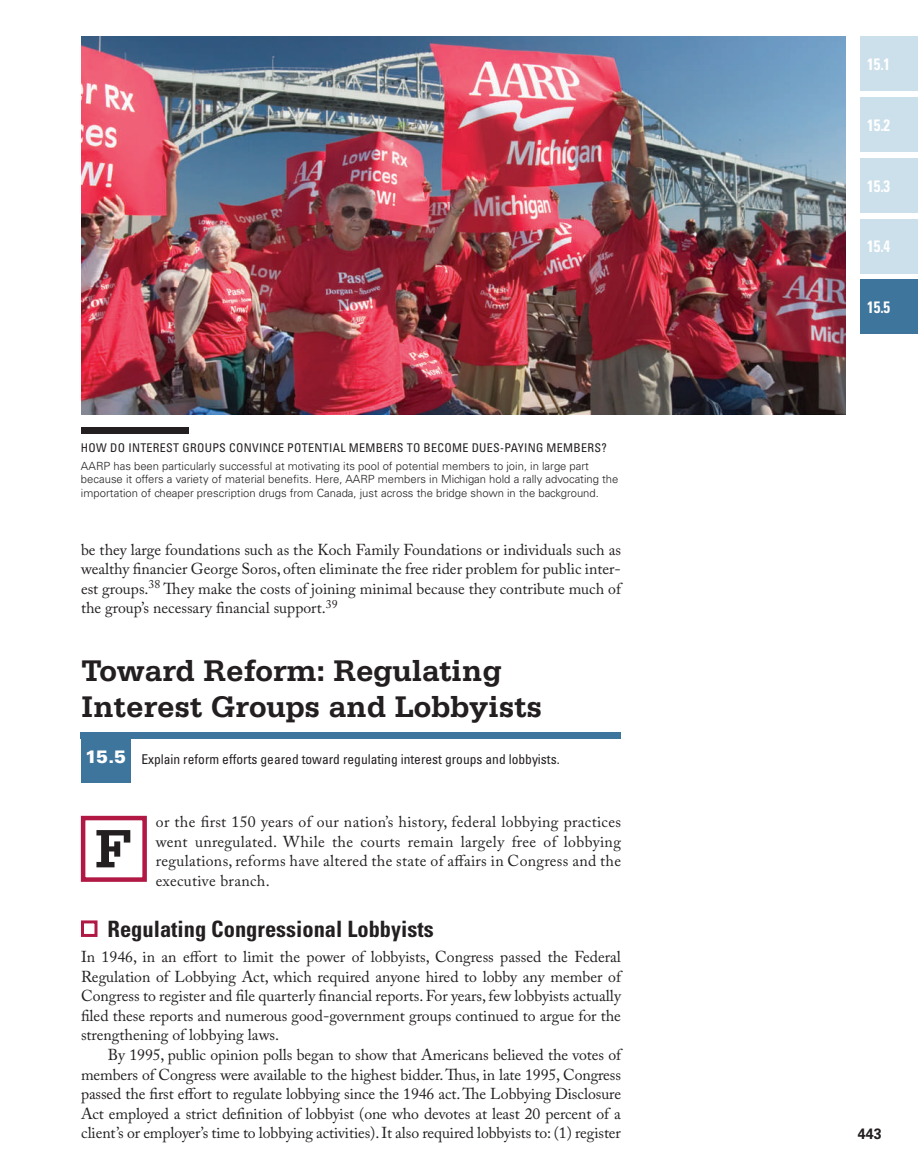
<style>
.page{position:relative;width:918px;height:1175px;background:#fff}
.page>*{position:absolute;margin:0;border:0;box-sizing:border-box;transform-origin:0 0}
.t1{font:700 57px "Serifa Std";color:#231f20}
.t2{font:700 31.5px/36px "Serifa Std";letter-spacing:-.005em;color:#231f20}
.t3{font:700 condensed 22.5px "Univers LT Std";color:#231f20}
.t4{font:700 condensed 16.5px "Univers LT Std";color:#fff;scale:.9 1}
.t5{font:15.75px/19.5px "Adobe Caslon Pro";color:#231f20;text-align:justify}
.t6{font:700 15px "Univers LT Std";color:#231f20;scale:.95 1}
.t7{font:condensed 13.5px "Univers LT Std";color:#231f20}
.t8{font:condensed 12px "Univers LT Std";letter-spacing:.025em;color:#231f20}
.t9{font:300 11.25px/13.5px "Univers LT Std";color:#231f20}
.s1{font-weight:900;font-stretch:normal;font-size:18px;color:#fff}
</style>
<div class="page">
<div style="left:860px;top:36px;width:58px;height:55px;background:#cce0eb"></div>
<div style="left:860px;top:218px;width:58px;height:55px;background:#cce0eb"></div>
<div style="left:860px;top:97px;width:58px;height:55px;background:#cce0eb"></div>
<div style="left:860px;top:158px;width:58px;height:55px;background:#cce0eb"></div>
<div style="left:860px;top:279px;width:58px;height:55px;background:#3e759c"></div>
<div style="left:81px;top:815px;width:66px;height:66px;border:4px solid #b11844"></div>
<div style="left:81px;top:732px;width:49px;height:50px;background:#3e759c"></div>
<div style="left:81px;top:732px;width:540px;height:6px;background:#3e759c"></div>
<div style="left:81px;top:920px;width:17px;height:17px;border:3px solid #b11844"></div>
<img style="left:81px;top:36px;width:765px;height:379px">
<div style="left:81px;top:428px;width:108px;height:6px;background:#231f20"></div>
<p class="t8" style="left:81px;top:440px;width:430px">H OW D O INTEREST GROUPS CONVI NCE POTENTIAL MEMBERS TO BECOME DUES-PAYI</p>
<p class="t8" style="left:528px;top:440px;width:80px">NG MEMBERS?</p>
<p class="t9" style="left:81px;top:459px;width:539px">AARP has been particularly successful at motivating its pool of potential members to join, in large part because it offers a variety of material benefits. Here, AARP members in Michigan hold a rally advocating the importation of cheaper prescription drugs from Canada, just across the bridge shown in the background.</p>
<p class="t5" style="left:81px;top:539px;width:542px">be they large foundations such as the Koch Family Foundations or individuals such as wealthy financier George Soros, often eliminate the free rider problem for public inter&shy;est groups.<sup>38</sup> They make the costs of joining minimal because they contribute much of the group’s necessary financial support.<sup>39</sup></p>
<h2 class="t2" style="left:81px;top:652px;width:463px">Toward Reform: Regulating<br>Interest Groups and Lobbyists</h2>
<p class="t7" style="left:85px;top:750px;width:476px"><span class="s1">15.5</span> EXPLAIN REFORM EFFORTS GEARED TOWARD REGULATING INTEREST GROUPS AND LOBBYISTS.</p>
<p class="t5" style="left:156px;top:812px;width:467px">or the first 150 years of our nation’s history, federal lobbying practices went unregulated. While the courts remain largely free of lobbying regulations, reforms have altered the state of affairs in Congress and the executive branch.</p>
<h3 class="t3" style="left:107px;top:915px;width:328px">Regulating Congressional Lobbyists</h3>
<p class="t5" style="left:81px;top:947px;width:542px">In 1946, in an effort to limit the power of lobbyists, Congress passed the Federal Regulation of Lobbying Act, which required anyone hired to lobby any member of Congress to register and file quarterly financial reports. For years, few lobbyists actually filed these reports and numerous good-government groups continued to argue for the strengthening of lobbying laws.</p>
<p class="t5" style="left:81px;top:1044px;width:542px;text-indent:27px">By 1995, public opinion polls began to show that Americans believed the votes of members of Congress were available to the highest bidder. Thus, in late 1995, Congress passed the first effort to regulate lobbying since the 1946 act. The Lobbying Disclosure Act employed a strict definition of lobbyist (one who devotes at least 20 percent of a client’s or employer’s time to lobbying activities). It also required lobbyists to: (1) register</p>
<h1 class="t1" style="left:95px;top:815px;width:40px">F</h1>
<p class="t4" style="left:867px;top:54px;width:27px">15.1</p>
<p class="t4" style="left:867px;top:115px;width:27px">15.2</p>
<p class="t4" style="left:867px;top:175px;width:27px">15.3</p>
<p class="t4" style="left:867px;top:236px;width:27px">15.4</p>
<p class="t4" style="left:867px;top:297px;width:27px">15.5</p>
<p class="t6" style="left:858px;top:1124px;width:27px">443</p>
</div>
